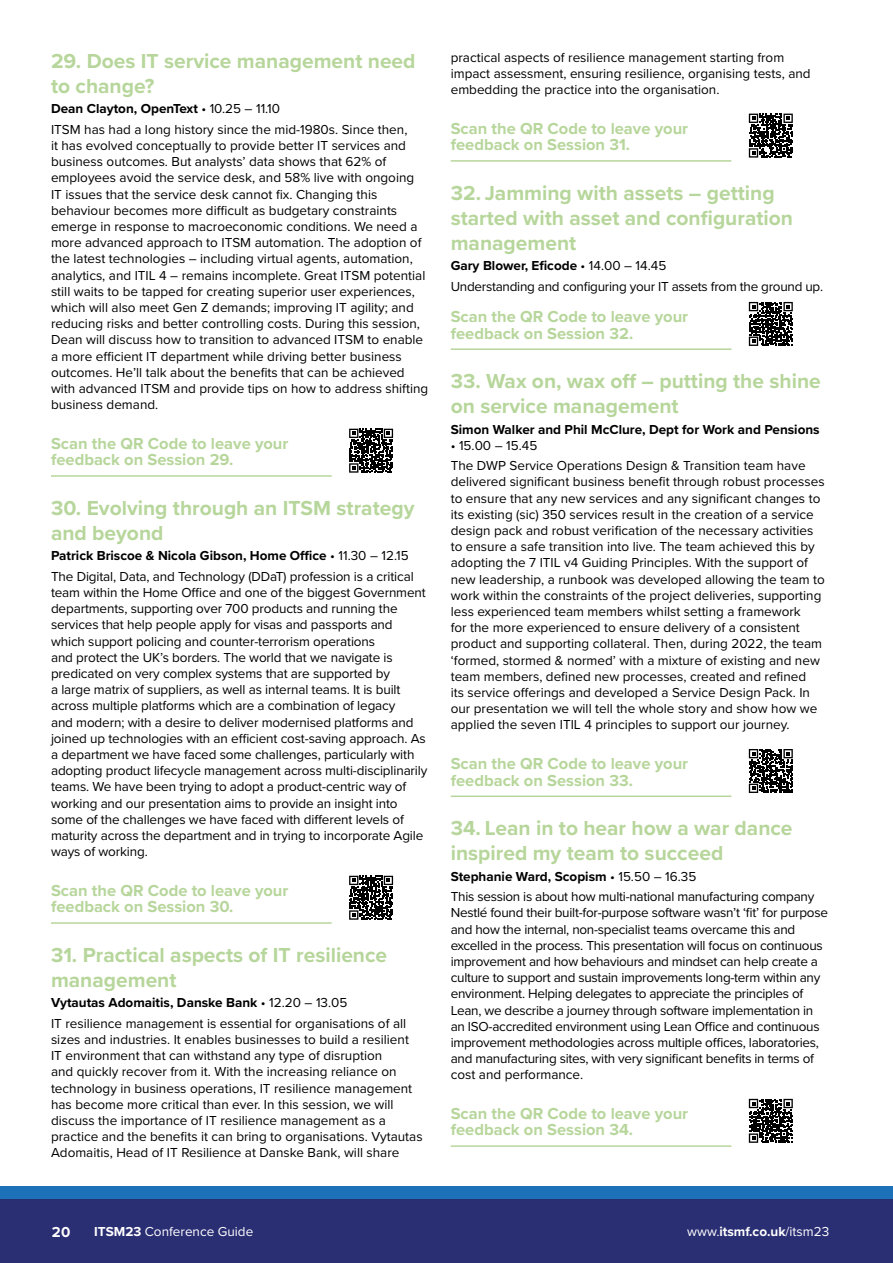
<style>
.page{position:relative;width:893px;height:1263px;background:#fff}
.page>*{position:absolute;margin:0;border:0;box-sizing:border-box;transform-origin:0 0}
.t1{font:700 21px/25.2px "Proxima Nova";color:#b7d69b}
.t2{font:700 16.5px/16.2px "Proxima Nova";color:#b7d69b}
.t3{font:700 15px "Proxima Nova";color:#fff}
.t4{font:13.5px/16.2px "Proxima Nova";color:#000}
.t5{font:13.5px/16.2px "Proxima Nova";letter-spacing:-.02em;color:#000}
.t6{font:700 13.5px "Proxima Nova";color:#000}
.t7{font:13.5px "Proxima Nova";color:#fff}
.s1{font-weight:700}
</style>
<div class="page">
<div style="left:0;top:1197px;width:893px;height:66px;background:#2a2e73"></div>
<div style="left:0;top:1186px;width:893px;height:13px;background:#1d71b8"></div>
<svg style="left:349px;top:429px;width:44px;height:44px"></svg>
<hr style="left:51px;top:475px;width:281px;height:2px;background:#b7d69b">
<svg style="left:349px;top:876px;width:44px;height:44px"></svg>
<hr style="left:51px;top:922px;width:281px;height:2px;background:#b7d69b">
<svg style="left:749px;top:114px;width:44px;height:44px"></svg>
<hr style="left:451px;top:160px;width:280px;height:2px;background:#b7d69b">
<svg style="left:749px;top:302px;width:44px;height:44px"></svg>
<hr style="left:451px;top:348px;width:280px;height:2px;background:#b7d69b">
<svg style="left:749px;top:749px;width:44px;height:44px"></svg>
<hr style="left:451px;top:795px;width:280px;height:2px;background:#b7d69b">
<svg style="left:749px;top:1099px;width:44px;height:44px"></svg>
<hr style="left:451px;top:1145px;width:280px;height:2px;background:#b7d69b">
<h1 class="t1" style="left:51px;top:48px;width:366px">29. Does IT service management need to change?</h1>
<p class="t4" style="left:51px;top:98px;width:358px;line-height:20.4px"><span class="s1">Dean Clayton, OpenText</span> • 10.25 – 11.10<br>ITSM has had a long history since the mid-1980s. Since then,</p>
<p class="t4" style="left:51px;top:137px;width:379px">it has evolved conceptually to provide better IT services and business outcomes. But analysts’ data shows that 62% of employees avoid the service desk, and 58% live with ongoing IT issues that the service desk cannot fix. Changing this behaviour becomes more difficult as budgetary constraints emerge in response to macroeconomic conditions. We need a more advanced approach to ITSM automation. The adoption of the latest technologies – including virtual agents, automation, analytics, and ITIL 4 – remains incomplete. Great ITSM potential still waits to be tapped for creating superior user experiences, which will also meet Gen Z demands; improving IT agility; and reducing risks and better controlling costs. During this session, Dean will discuss how to transition to advanced ITSM to enable a more efficient IT department while driving better business outcomes. He’ll talk about the benefits that can be achieved with advanced ITSM and provide tips on how to address shifting business demand.</p>
<p class="t2" style="left:51px;top:435px;width:239px">Scan the QR Code to leave your feedback on Session 29.</p>
<h1 class="t1" style="left:51px;top:495px;width:365px">30. Evolving through an ITSM strategy and beyond</h1>
<p class="t4" style="left:51px;top:545px;width:364px;line-height:20.4px"><span class="s1">Patrick Briscoe &amp; Nicola Gibson, Home Office</span> • 11.30 – 12.15<br>The Digital, Data, and Technology (DDaT) profession is a critical</p>
<p class="t4" style="left:51px;top:584px;width:378px">team within the Home Office and one of the biggest Government departments, supporting over 700 products and running the services that help people apply for visas and passports and which support policing and counter-terrorism operations<br>and protect the UK’s borders. The world that we navigate is predicated on very complex systems that are supported by<br>a large matrix of suppliers, as well as internal teams. It is built across multiple platforms which are a combination of legacy<br>and modern; with a desire to deliver modernised platforms and joined up technologies with an efficient cost-saving approach. As a department we have faced some challenges, particularly with adopting product lifecycle management across multi-disciplinarily teams. We have been trying to adopt a product-centric way of working and our presentation aims to provide an insight into some of the challenges we have faced with different levels of maturity across the department and in trying to incorporate Agile ways of working.</p>
<p class="t2" style="left:51px;top:882px;width:239px">Scan the QR Code to leave your feedback on Session 30.</p>
<h1 class="t1" style="left:51px;top:942px;width:338px">31. Practical aspects of IT resilience management</h1>
<p class="t4" style="left:51px;top:992px;width:357px;line-height:20.4px"><span class="s1">Vytautas Adomaitis, Danske Bank</span> • 12.20 – 13.05<br>IT resilience management is essential for organisations of all</p>
<p class="t4" style="left:51px;top:1031px;width:373px">sizes and industries. It enables businesses to build a resilient IT environment that can withstand any type of disruption<br>and quickly recover from it. With the increasing reliance on technology in business operations, IT resilience management has become more critical than ever. In this session, we will discuss the importance of IT resilience management as a practice and the benefits it can bring to organisations. Vytautas Adomaitis, Head of IT Resilience at Danske Bank, will share</p>
<p class="t4" style="left:451px;top:49px;width:361px">practical aspects of resilience management starting from impact assessment, ensuring resilience, organising tests, and embedding the practice into the organisation.</p>
<p class="t2" style="left:451px;top:120px;width:239px">Scan the QR Code to leave your feedback on Session 31.</p>
<h1 class="t1" style="left:451px;top:180px;width:344px">32. Jamming with assets – getting started with asset and configuration management</h1>
<p class="t5" style="left:451px;top:255px;width:374px;line-height:20.4px"><span class="s1">Gary Blower, Eficode</span> • 14.00 – 14.45<br>Understanding and configuring your IT assets from the ground up.</p>
<p class="t2" style="left:451px;top:308px;width:239px">Scan the QR Code to leave your feedback on Session 32.</p>
<h1 class="t1" style="left:451px;top:368px;width:371px">33. Wax on, wax off – putting the shine on service management</h1>
<p class="t6" style="left:451px;top:419px;width:370px">Simon Walker and Phil McClure, Dept for Work and Pensions</p>
<p class="t4" style="left:451px;top:434px;width:356px;line-height:20.4px">• 15.00 – 15.45<br>The DWP Service Operations Design &amp; Transition team have</p>
<p class="t4" style="left:451px;top:473px;width:376px">delivered significant business benefit through robust processes to ensure that any new services and any significant changes to its existing (sic) 350 services result in the creation of a service design pack and robust verification of the necessary activities to ensure a safe transition into live. The team achieved this by adopting the 7 ITIL v4 Guiding Principles. With the support of new leadership, a runbook was developed allowing the team to work within the constraints of the project deliveries, supporting less experienced team members whilst setting a framework<br>for the more experienced to ensure delivery of a consistent product and supporting collateral. Then, during 2022, the team ‘formed, stormed &amp; normed’ with a mixture of existing and new team members, defined new processes, created and refined<br>its service offerings and developed a Service Design Pack. In our presentation we will tell the whole story and show how we applied the seven ITIL 4 principles to support our journey.</p>
<p class="t2" style="left:451px;top:755px;width:239px">Scan the QR Code to leave your feedback on Session 33.</p>
<h1 class="t1" style="left:451px;top:815px;width:343px">34. Lean in to hear how a war dance inspired my team to succeed</h1>
<p class="t5" style="left:451px;top:865px;width:365px;line-height:20.4px"><span class="s1">Stephanie Ward, Scopism</span> • 15.50 – 16.35<br>This session is about how multi-national manufacturing company</p>
<p class="t5" style="left:451px;top:904px;width:379px">Nestlé found their built-for-purpose software wasn’t ‘fit’ for purpose and how the internal, non-specialist teams overcame this and excelled in the process. This presentation will focus on continuous improvement and how behaviours and mindset can help create a culture to support and sustain improvements long-term within any environment. Helping delegates to appreciate the principles of Lean, we describe a journey through software implementation in an ISO-accredited environment using Lean Office and continuous improvement methodologies across multiple offices, laboratories, and manufacturing sites, with very significant benefits in terms of cost and performance.</p>
<p class="t2" style="left:451px;top:1105px;width:239px">Scan the QR Code to leave your feedback on Session 34.</p>
<p class="t3" style="left:52px;top:1220px;width:20px">20</p>
<p class="t7" style="left:94px;top:1221px;width:161px"><span class="s1">ITSM23</span> Conference Guide</p>
<p class="t7" style="left:687px;top:1222px;width:143px">www.<span class="s1">itsmf.co.uk</span>/itsm23</p>
</div>
